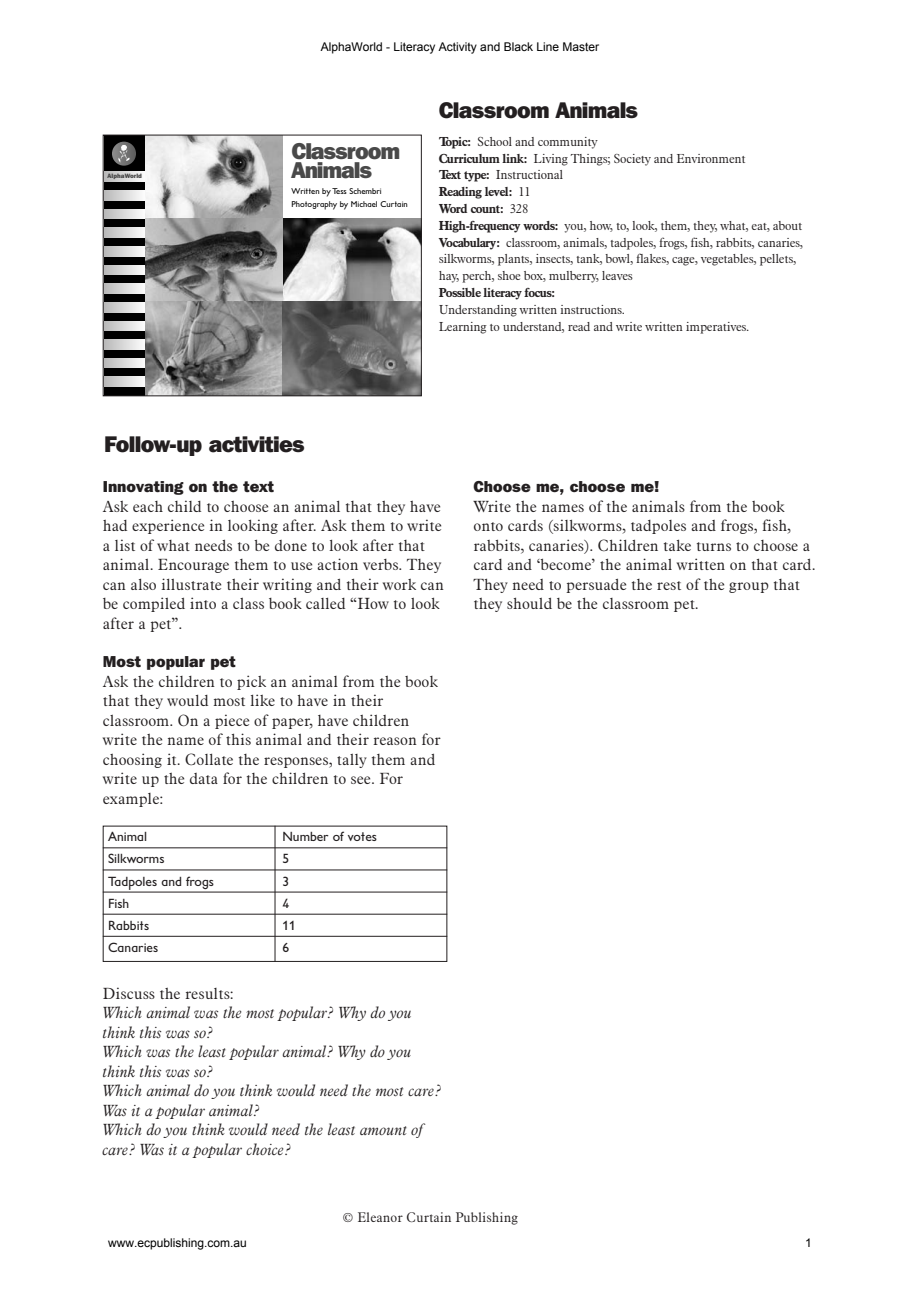
<style>
.page{position:relative;width:920px;height:1290px;background:#fff}
.page>*{position:absolute;margin:0;border:0;box-sizing:border-box;transform-origin:0 0}
.t1{font:800 22.8px/19.4px "Franklin Gothic IT Cby BT";color:#494949}
.t2{font:800 22.5px "Franklin Gothic IT Cby BT";letter-spacing:-.03em;color:#231f20}
.t3{font:300 15.75px/19.5px "Aldine 721 BT";color:#231f20}
.t4{font:italic 300 15.75px/19.5px "Aldine 721 BT";color:#231f20}
.t5{font:800 15.75px "Franklin Gothic IT Cby BT";color:#231f20}
.t6{font:13.5px "El Sans Schlbk";color:#231f20}
.t7{font:300 13.5px "Aldine 721 BT";color:#231f20}
.t8{font:300 12.75px/16.8px "Aldine 721 BT";letter-spacing:-.025em;color:#231f20}
.t9{font:700 12.75px "Aldine 721 BT";letter-spacing:-.045em;color:#231f20}
.t10{font:12px "Arial";color:#000}
.t11{font:8.55px/13px "El Sans Schlbk";color:#000}
.t12{font:800 6.3px "Franklin Gothic IT Cby BT";color:#494949}
.s1{font-weight:700}
</style>
<div class="page">
<img style="left:145px;top:137px;width:138px;height:82px">
<img style="left:283px;top:219px;width:137px;height:83px">
<img style="left:145px;top:219px;width:138px;height:83px">
<svg style="left:145px;top:302px;width:138px;height:92px;background:#888"></svg>
<img style="left:283px;top:302px;width:137px;height:92px">
<div style="left:104px;top:135px;width:41px;height:261px;background:#000"></div>
<img style="left:105px;top:377px;width:40px;height:9px">
<img style="left:105px;top:358px;width:40px;height:10px">
<img style="left:105px;top:340px;width:40px;height:9px">
<img style="left:105px;top:321px;width:40px;height:10px">
<img style="left:105px;top:302px;width:40px;height:10px">
<img style="left:105px;top:284px;width:40px;height:9px">
<img style="left:105px;top:265px;width:40px;height:10px">
<img style="left:105px;top:247px;width:40px;height:9px">
<img style="left:105px;top:228px;width:40px;height:9px">
<img style="left:105px;top:209px;width:40px;height:10px">
<img style="left:105px;top:191px;width:40px;height:9px">
<img style="left:105px;top:172px;width:40px;height:10px">
<img style="left:112px;top:142px;width:24px;height:24px;border-radius:50%">
<img style="left:117px;top:144px;width:14px;height:19px">
<div style="left:103px;top:135px;width:319px;height:261px;border:1px solid #231f20"></div>
<div style="left:103px;top:826px;width:344px;height:136px;border:1px solid #231f20"></div>
<hr style="left:275px;top:826px;width:1px;height:136px;background:#231f20">
<hr style="left:103px;top:847px;width:344px;height:1px;background:#231f20">
<hr style="left:103px;top:869px;width:344px;height:1px;background:#231f20">
<hr style="left:103px;top:892px;width:344px;height:1px;background:#231f20">
<hr style="left:103px;top:914px;width:344px;height:1px;background:#231f20">
<hr style="left:103px;top:936px;width:344px;height:1px;background:#231f20">
<p class="t12" style="left:108px;top:174px;width:36px">AlphaWorld</p>
<p class="t10" style="left:321px;top:39px;width:280px">AlphaWorld - Literacy Activity and Black Line Master</p>
<h1 class="t1" style="left:291px;top:144px;width:110px">Classroom<br>Animals</h1>
<p class="t11" style="left:291px;top:186px;width:118px">Written by Tess Schembri<br>Photography by Michael Curtain</p>
<h2 class="t2" style="left:439px;top:103px;width:201px">Classroom Animals</h2>
<p class="t8" style="left:439px;top:134px;width:366px"><span class="s1">Topic:</span> School and community<br><span class="s1">Curriculum link:</span> Living Things; Society and Environment<br><span class="s1">Text type:</span> Instructional<br><span class="s1">Reading level:</span> 11<br><span class="s1">Word count:</span> 328<br><span class="s1">High-frequency words:</span> you, how, to, look, them, they, what, eat, about <span class="s1">Vocabulary:</span> classroom, animals, tadpoles, frogs, fish, rabbits, canaries, silkworms, plants, insects, tank, bowl, flakes, cage, vegetables, pellets, hay, perch, shoe box, mulberry, leaves</p>
<p class="t9" style="left:439px;top:288px;width:118px">Possible literacy focus:</p>
<p class="t8" style="left:439px;top:302px;width:312px">Understanding written instructions.<br>Learning to understand, read and write written imperatives.</p>
<h2 class="t2" style="left:104px;top:436px;width:202px">Follow-up activities</h2>
<p class="t5" style="left:103px;top:481px;width:173px">Innovating on the text</p>
<p class="t3" style="left:103px;top:498px;width:343px">Ask each child to choose an animal that they have had experience in looking after. Ask them to write a list of what needs to be done to look after that animal. Encourage them to use action verbs. They can also illustrate their writing and their work can be compiled into a class book called “How to look after a pet”.</p>
<p class="t5" style="left:103px;top:656px;width:135px">Most popular pet</p>
<p class="t3" style="left:103px;top:673px;width:339px">Ask the children to pick an animal from the book that they would most like to have in their classroom. On a piece of paper, have children write the name of this animal and their reason for choosing it. Collate the responses, tally them and write up the data for the children to see. For example:</p>
<p class="t6" style="left:108px;top:831px;width:41px">Animal</p>
<p class="t6" style="left:282px;top:831px;width:96px">Number of votes</p>
<p class="t6" style="left:108px;top:854px;width:58px">Silkworms</p>
<p class="t6" style="left:282px;top:854px;width:8px">5</p>
<p class="t6" style="left:108px;top:876px;width:108px">Tadpoles and frogs</p>
<p class="t6" style="left:282px;top:876px;width:8px">3</p>
<p class="t6" style="left:108px;top:898px;width:23px">Fish</p>
<p class="t6" style="left:282px;top:898px;width:8px">4</p>
<p class="t6" style="left:108px;top:920px;width:43px">Rabbits</p>
<p class="t6" style="left:282px;top:920px;width:15px">11</p>
<p class="t6" style="left:108px;top:943px;width:52px">Canaries</p>
<p class="t6" style="left:282px;top:943px;width:8px">6</p>
<p class="t3" style="left:103px;top:985px;width:133px">Discuss the results:</p>
<p class="t4" style="left:103px;top:1004px;width:340px">Which animal was the most popular? Why do you think this was so?<br>Which was the least popular animal? Why do you think this was so?<br>Which animal do you think would need the most care?<br>Was it a popular animal?<br>Which do you think would need the least amount of care? Was it a popular choice?</p>
<p class="t5" style="left:473px;top:481px;width:188px">Choose me, choose me!</p>
<p class="t3" style="left:473px;top:498px;width:344px">Write the names of the animals from the book onto cards (silkworms, tadpoles and frogs, fish, rabbits, canaries). Children take turns to choose a card and ‘become’ the animal written on that card.<br>They need to persuade the rest of the group that they should be the classroom pet.</p>
<p class="t7" style="left:343px;top:1212px;width:177px">© Eleanor Curtain Publishing</p>
<p class="t10" style="left:108px;top:1234px;width:140px">www.ecpublishing.com.au</p>
<p class="t10" style="left:805px;top:1234px;width:8px">1</p>
</div>
